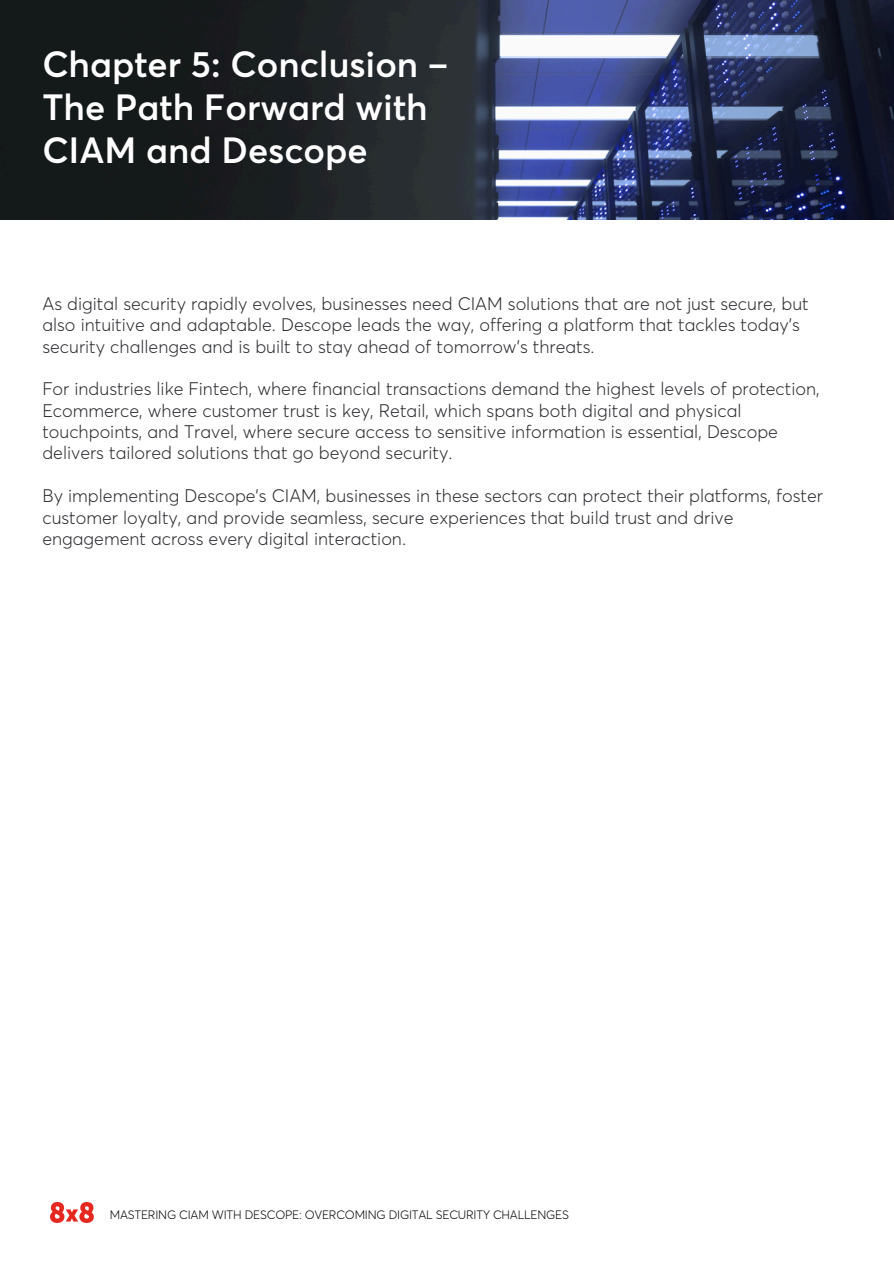
<style>
.page{position:relative;width:894px;height:1264px;background:#fff}
.page>*{position:absolute;margin:0;border:0;box-sizing:border-box;transform-origin:0 0}
.t1{font:600 36px/42.8px "Averta";color:#fff}
.t2{font:300 18px/21.3px "Averta";color:#2b2c30}
.t3{font:300 12px "Averta";letter-spacing:-.015em;color:#000}
</style>
<div class="page">
<img style="left:50px;top:1202px;width:43px;height:20px">
<img style="left:0;top:0;width:893px;height:219px">
<h2 class="t1" style="left:42px;top:46px;width:407px">Chapter 5: Conclusion –<br>The Path Forward with<br>CIAM and Descope</h2>
<h2 class="t2" style="left:42px;top:294px;width:767px">As digital security rapidly evolves, businesses need CIAM solutions that are not just secure, but also intuitive and adaptable. Descope leads the way, offering a platform that tackles today’s security challenges and is built to stay ahead of tomorrow’s threats.</h2>
<p class="t2" style="left:42px;top:379px;width:778px">For industries like Fintech, where financial transactions demand the highest levels of protection, Ecommerce, where customer trust is key, Retail, which spans both digital and physical touchpoints, and Travel, where secure access to sensitive information is essential, Descope delivers tailored solutions that go beyond security.</p>
<p class="t2" style="left:42px;top:486px;width:781px">By implementing Descope’s CIAM, businesses in these sectors can protect their platforms, foster customer loyalty, and provide seamless, secure experiences that build trust and drive engagement across every digital interaction.</p>
<p class="t3" style="left:110px;top:1209px;width:460px">MASTERING CIAM WITH DESCOPE: OVERCOMING DIGITAL SECURITY CHALLENGES</p>
</div>
